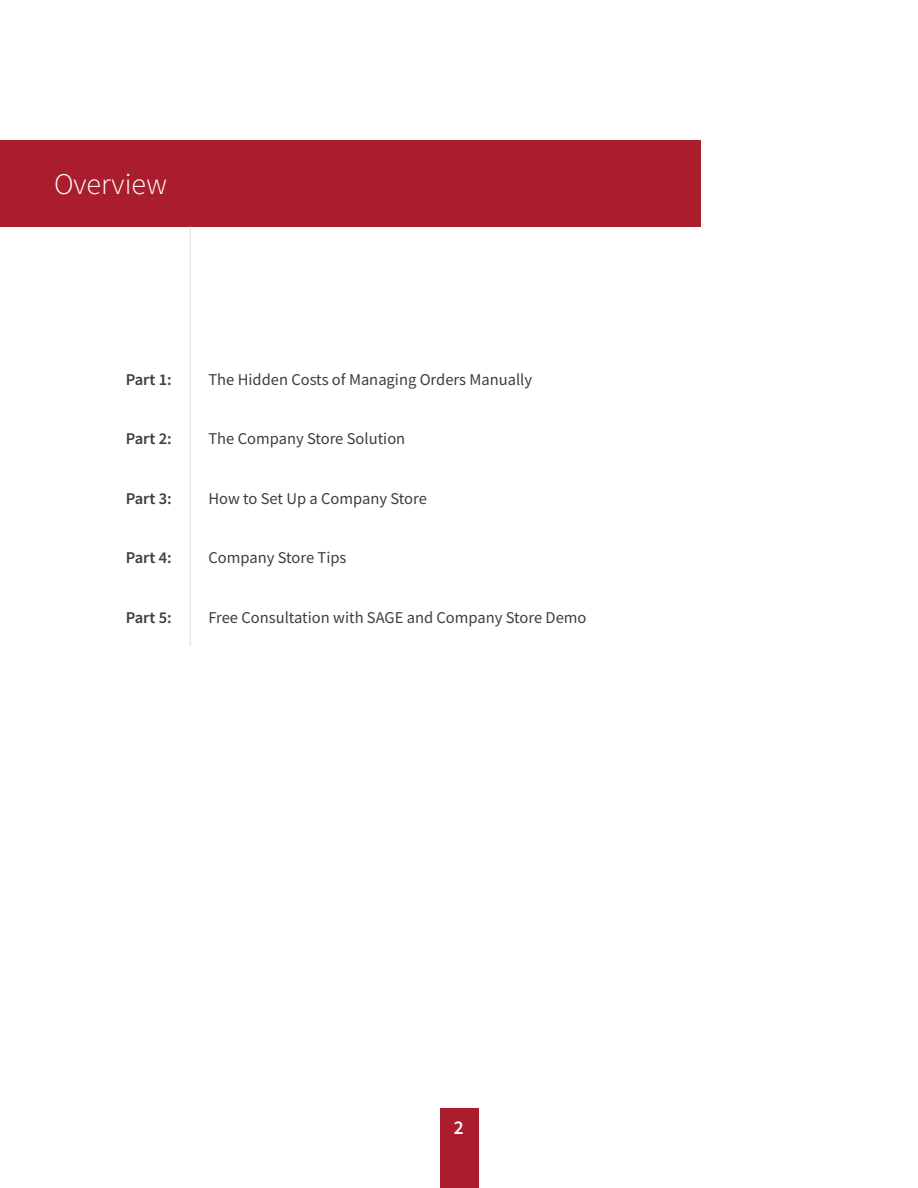
<style>
.page{position:relative;width:918px;height:1188px;background:#fff}
.page>*{position:absolute;margin:0;border:0;box-sizing:border-box;transform-origin:0 0}
.t1{font:300 30px "Source Sans Pro";color:#fff}
.t2{font:600 19.5px "Source Sans Pro";color:#fff}
.t3{font:16.5px "Source Sans Pro";color:#3e3e3f}
.t4{font:600 16.5px "Source Sans Pro";color:#3e3e3f}
</style>
<div class="page">
<div style="left:440px;top:1109px;width:38px;height:79px;background:#aa1d2d"></div>
<div style="left:0;top:140px;width:701px;height:87px;background:#aa1d2d"></div>
<hr style="left:190px;top:227px;width:1px;height:419px;background:#e6e7e9">
<h1 class="t1" style="left:54px;top:165px;width:114px">Overview</h1>
<p class="t4" style="left:126px;top:369px;width:47px">Part 1:</p>
<p class="t3" style="left:208px;top:369px;width:325px">The Hidden Costs of Managing Orders Manually</p>
<p class="t4" style="left:126px;top:428px;width:47px">Part 2:</p>
<p class="t3" style="left:208px;top:428px;width:198px">The Company Store Solution</p>
<p class="t4" style="left:126px;top:487px;width:47px">Part 3:</p>
<p class="t3" style="left:208px;top:488px;width:220px">How to Set Up a Company Store</p>
<p class="t4" style="left:126px;top:547px;width:47px">Part 4:</p>
<p class="t3" style="left:208px;top:547px;width:140px">Company Store Tips</p>
<p class="t4" style="left:126px;top:606px;width:47px">Part 5:</p>
<p class="t3" style="left:208px;top:607px;width:380px">Free Consultation with SAGE and Company Store Demo</p>
<p class="t2" style="left:454px;top:1115px;width:12px">2</p>
</div>
